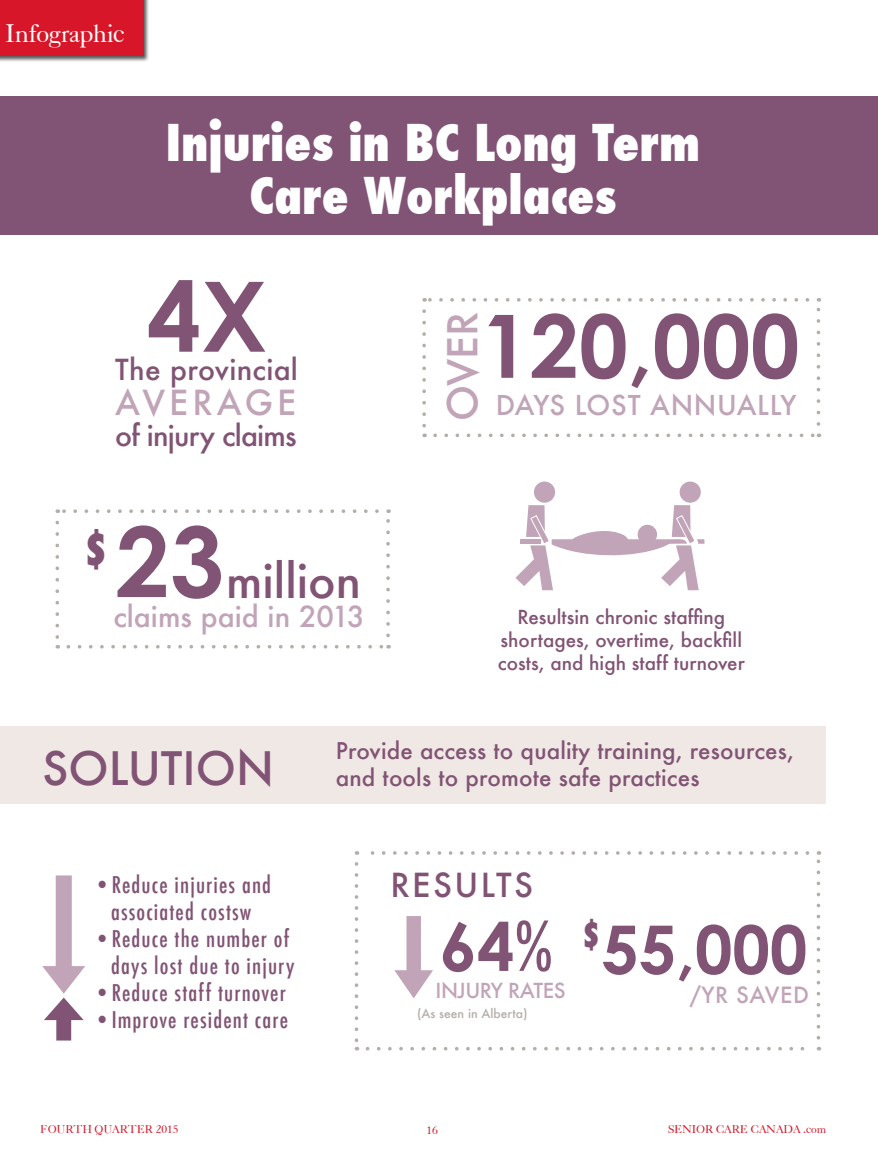
<style>
.page{position:relative;width:878px;height:1175px;background:#fff}
.page>*{position:absolute;margin:0;border:0;box-sizing:border-box;transform-origin:0 0}
.t1{font:700 97.2px "Century Gothic";color:#815374}
.t2{font:700 87.45px "Century Gothic";color:#815374}
.t3{font:700 66.75px "Century Gothic";color:#815374}
.t4{font:800 condensed 49.5px/52.5px "Futura";color:#fff;text-align:center}
.t5{font:500 45.9px "Futura";color:#815374}
.t6{font:500 45px "Futura";color:#815374}
.t7{font:800 condensed 41.85px "Futura";color:#815374}
.t8{font:500 40.2px "Futura";color:#c1a4b7}
.t9{font:500 33.75px "Futura";letter-spacing:.12em;color:#c1a4b7}
.t10{font:500 32.4px "Futura";letter-spacing:.075em;color:#815374}
.t11{font:500 28.35px "Futura";color:#c1a4b7}
.t12{font:500 28.35px "Futura";letter-spacing:-.03em;color:#815374}
.t13{font:500 28.35px "Futura";letter-spacing:-.005em;color:#815374}
.t14{font:27px "Casque";letter-spacing:-.02em;color:#fff}
.t15{font:500 26.7px "Futura";letter-spacing:.025em;color:#c1a4b7}
.t16{font:500 condensed 22.5px/27px "Futura";letter-spacing:.05em;color:#815374;text-align:center}
.t17{font:500 22.5px/27px "Futura";letter-spacing:.005em;color:#815374}
.t18{font:500 21.9px "Futura";letter-spacing:.025em;color:#c1a4b7}
.t19{font:500 20.25px "Futura";letter-spacing:-.025em;color:#c1a4b7}
.t20{font:500 18.9px/22.6px "Futura";color:#815374;text-align:center}
.t21{font:500 12.15px "Futura";color:#b3aea8}
.t22{font:12px "Casque";color:#d71729}
.s1{font-family:"Futura";font-weight:500;font-stretch:condensed}
</style>
<div class="page">
<div style="left:0;top:96px;width:878px;height:139px;background:#815374"></div>
<div style="left:0;top:0;width:150px;height:62px;background:#231f20;opacity:.75"></div>
<div style="left:0;top:0;width:143px;height:55px;background:#d71729"></div>
<div style="left:0;top:726px;width:825px;height:78px;background:#f0e8e5"></div>
<div style="left:534px;top:481px;width:21px;height:21px;background:#c1a4b7;border-radius:50%"></div>
<div style="left:679px;top:481px;width:21px;height:21px;background:#c1a4b7;border-radius:50%"></div>
<svg style="left:515px;top:505px;width:189px;height:85px"></svg>
<div style="left:637px;top:525px;width:20px;height:19px;background:#c1a4b7;border-radius:50%"></div>
<svg style="left:422px;top:311px;width:4px;height:126px"></svg>
<svg style="left:435px;top:433px;width:384px;height:4px"></svg>
<svg style="left:816px;top:298px;width:4px;height:126px"></svg>
<svg style="left:424px;top:298px;width:383px;height:4px"></svg>
<svg style="left:68px;top:645px;width:314px;height:3px"></svg>
<svg style="left:55px;top:522px;width:4px;height:126px"></svg>
<svg style="left:386px;top:509px;width:4px;height:126px"></svg>
<svg style="left:57px;top:509px;width:320px;height:4px"></svg>
<svg style="left:354px;top:864px;width:4px;height:186px"></svg>
<svg style="left:367px;top:1047px;width:452px;height:3px"></svg>
<svg style="left:816px;top:851px;width:4px;height:186px"></svg>
<svg style="left:356px;top:851px;width:451px;height:3px"></svg>
<svg style="left:394px;top:916px;width:39px;height:82px"></svg>
<svg style="left:42px;top:875px;width:43px;height:165px"></svg>
<p class="t14" style="left:5px;top:18px;width:121px">Infographic</p>
<h3 class="t4" style="left:166px;top:117px;width:536px">Injuries in BC Long Term<br>Care Workplaces</h3>
<h1 class="t1" style="left:147px;top:243px;width:122px">4X</h1>
<h3 class="t8" style="left:435px;top:421px;width:110px;rotate:-90deg">OVER</h3>
<h2 class="t2" style="left:481px;top:280px;width:320px">120,000</h2>
<p class="t13" style="left:115px;top:350px;width:184px">The provincial</p>
<h3 class="t9" style="left:115px;top:379px;width:182px">AVERAGE</h3>
<p class="t15" style="left:495px;top:387px;width:302px">DAYS LOST ANNUALLY</p>
<p class="t12" style="left:115px;top:416px;width:183px">of injury claims</p>
<h3 class="t7" style="left:84px;top:520px;width:27px">$</h3>
<h1 class="t1" style="left:115px;top:488px;width:110px">23</h1>
<h3 class="t5" style="left:226px;top:549px;width:136px">million</h3>
<p class="t11" style="left:113px;top:597px;width:253px">claims paid in 2013</p>
<p class="t20" style="left:498px;top:606px;width:248px">Resultsin chronic staffing shortages, overtime, backfill costs, and high staff turnover</p>
<h3 class="t6" style="left:42px;top:737px;width:233px">SOLUTION</h3>
<p class="t16" style="left:94px;top:871px;width:179px">•Reduce injuries and associated costsw</p>
<p class="t16" style="left:94px;top:925px;width:202px;text-align:right">•Reduce the number of days lost due to injury</p>
<p class="t16" style="left:94px;top:979px;width:193px">•Reduce staff turnover</p>
<p class="t16" style="left:94px;top:1006px;width:196px">•Improve resident care</p>
<p class="t17" style="left:336px;top:736px;width:459px">Provide access to quality training, resources, and tools to promote safe practices</p>
<h3 class="t10" style="left:390px;top:862px;width:144px">RESULTS</h3>
<h3 class="t3" style="left:439px;top:896px;width:115px">64<span class="s1">%</span></h3>
<p class="t19" style="left:435px;top:977px;width:132px">INJURY RATES</p>
<p class="t21" style="left:417px;top:1005px;width:112px">(As seen in Alberta)</p>
<h3 class="t3" style="left:581px;top:898px;width:227px"><sup>$</sup>55,000</h3>
<p class="t18" style="left:689px;top:980px;width:121px">/YR SAVED</p>
<p class="t22" style="left:40px;top:1122px;width:140px">FOURTH QUARTER 2015</p>
<p class="t22" style="left:426px;top:1122px;width:13px">16</p>
<p class="t22" style="left:668px;top:1122px;width:160px">SENIOR CARE CANADA .com</p>
</div>
